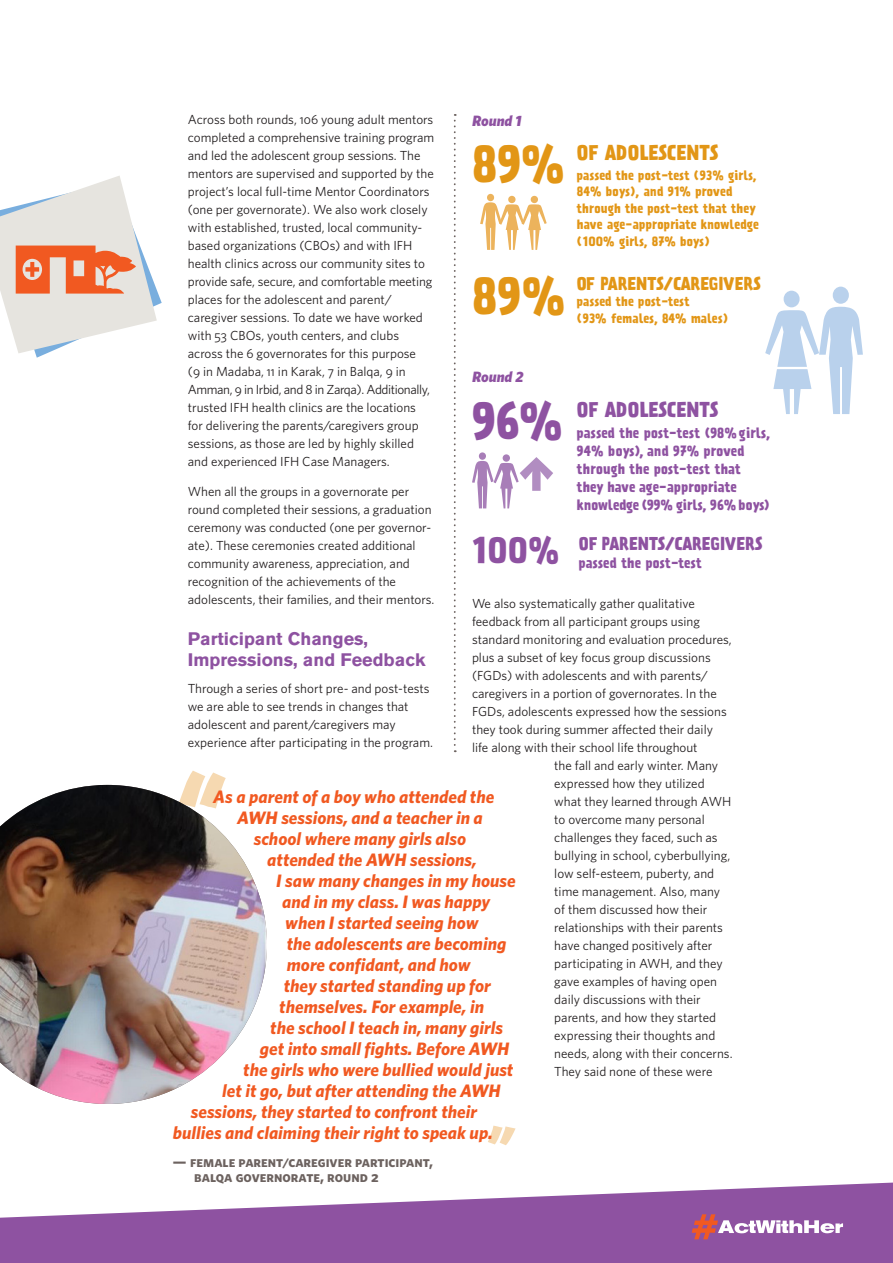
<style>
.page{position:relative;width:893px;height:1263px;background:#fff}
.page>*{position:absolute;margin:0;border:0;box-sizing:border-box;transform-origin:0 0}
.Body_Text{font:700 46.5px "Prater Sans One";color:#e29616}
.Body_Text-2{font:700 46.5px "Prater Sans One";color:#8e52a1}
.Body_Text-3{font:700 33px "Prater Sans One";color:#8e52a1}
.Body_Text-4{font:700 19.2px "Prater Sans One";letter-spacing:-.01em;color:#e29616}
.Body_Text-5{font:700 19.2px "Prater Sans One";letter-spacing:-.01em;color:#8e52a1}
.Pull_Quote_Small_I{font:italic 700 18px "Whitney";color:#f15921}
.Head_II{font:700 18px/21.6px "Akzidenz Grotesk BQ";color:#8e52a1}
.Body_Text-6{font:700 16.5px "Prater Sans One";letter-spacing:-.01em;color:#e29616}
.Body_Text-7{font:700 16.5px "Prater Sans One";letter-spacing:-.01em;color:#8e52a1}
.Pull_Quote_Sm_-_Attr{font:15px/15px "Whitney Bold SC";color:#6c625f}
.Subheads_I{font:italic 900 15px "Whitney";color:#8e52a1}
.Body_Text-8{font:13.2px/18px "Whitney";color:#231f20}
.Body_Text-9{font:700 13.2px/18px "Prater Sans One";color:#8e52a1}
.Body_Text-10{font:700 12px/16.5px "Prater Sans One";color:#e29616}
.s1{font-family:"Whitney Book SC"}
</style>
<div class="page">
<svg style="left:0;top:1182px;width:893px;height:81px;fill:#8e52a1"></svg>
<svg style="left:488px;top:1125px;width:28px;height:20px"></svg>
<svg style="left:185px;top:771px;width:41px;height:14px"></svg>
<img style="left:0;top:785px;width:267px;height:319px">
<svg style="left:454px;top:114px;width:2px;height:638px"></svg>
<div style="left:487px;top:194px;width:7px;height:7px;background:#ecb35c;border-radius:50%"></div>
<div style="left:833px;top:287px;width:16px;height:17px;background:#b9d1ec;border-radius:50%"></div>
<div style="left:784px;top:291px;width:16px;height:16px;background:#b9d1ec;border-radius:50%"></div>
<svg style="left:765px;top:307px;width:98px;height:107px"></svg>
<div style="left:531px;top:196px;width:7px;height:7px;background:#ecb35c;border-radius:50%"></div>
<div style="left:508px;top:196px;width:8px;height:7px;background:#ecb35c;border-radius:50%"></div>
<svg style="left:480px;top:202px;width:67px;height:48px"></svg>
<div style="left:479px;top:452px;width:7px;height:8px;background:#a87eb8;border-radius:50%"></div>
<div style="left:503px;top:454px;width:7px;height:8px;background:#a87eb8;border-radius:50%"></div>
<svg style="left:472px;top:457px;width:81px;height:51px"></svg>
<svg style="left:0;top:176px;width:162px;height:182px"></svg>
<svg style="left:692px;top:1214px;width:151px;height:25px"></svg>
<p class="Body_Text-8" style="left:188px;top:110px;width:248px">Across both rounds, <span class="s1">106</span> young adult mentors completed a comprehensive training program and led the adolescent group sessions. The mentors are supervised and supported by the project’s local full-time Mentor Coordinators (one per governorate). We also work closely with established, trusted, local community&shy;based organizations (CBOs) and with IFH health clinics across our community sites to provide safe, secure, and comfortable meeting places for the adolescent and parent/ caregiver sessions. To date we have worked with <span class="s1">53</span> CBOs, youth centers, and clubs across the <span class="s1">6</span> governorates for this purpose<br>(<span class="s1">9</span> in Madaba, <span class="s1">11</span> in Karak, <span class="s1">7</span> in Balqa, <span class="s1">9</span> in Amman, <span class="s1">9</span> in Irbid, and <span class="s1">8</span> in Zarqa). Additionally, trusted IFH health clinics are the locations for delivering the parents/caregivers group sessions, as those are led by highly skilled and experienced IFH Case Managers.</p>
<p class="Body_Text-8" style="left:188px;top:482px;width:248px">When all the groups in a governorate per round completed their sessions, a graduation ceremony was conducted (one per governor&shy;ate). These ceremonies created additional community awareness, appreciation, and recognition of the achievements of the adolescents, their families, and their mentors.</p>
<p class="Head_II" style="left:188px;top:627px;width:239px">Participant Changes,<br>Impressions, and Feedback</p>
<p class="Body_Text-8" style="left:188px;top:679px;width:247px">Through a series of short pre- and post-tests we are able to see trends in changes that adolescent and parent/caregivers may experience after participating in the program.</p>
<p class="Subheads_I" style="left:472px;top:111px;width:51px">Round 1</p>
<p class="Body_Text" style="left:472px;top:134px;width:95px">89%</p>
<p class="Body_Text-4" style="left:577px;top:141px;width:143px">OF ADOLESCENTS</p>
<p class="Body_Text-10" style="left:577px;top:167px;width:183px">passed the post-test (93% girls,<br>84% boys), and 91% proved through the post-test that they have age-appropriate knowledge (100% girls, 87% boys)</p>
<p class="Body_Text" style="left:472px;top:266px;width:95px">89%</p>
<p class="Body_Text-6" style="left:577px;top:273px;width:186px">OF PARENTS/CAREGIVERS</p>
<p class="Body_Text-10" style="left:577px;top:294px;width:153px">passed the post-test<br>(93% females, 84% males)</p>
<p class="Subheads_I" style="left:472px;top:368px;width:53px">Round 2</p>
<p class="Body_Text-2" style="left:472px;top:391px;width:93px">96%</p>
<p class="Body_Text-5" style="left:577px;top:397px;width:143px">OF ADOLESCENTS</p>
<p class="Body_Text-9" style="left:577px;top:424px;width:195px">passed the post-test (98% girls,<br>94% boys), and 97% proved through the post-test that they have age-appropriate knowledge (99% girls, 96% boys)</p>
<p class="Body_Text-3" style="left:472px;top:529px;width:89px">100%</p>
<p class="Body_Text-7" style="left:579px;top:533px;width:185px">OF PARENTS/CAREGIVERS</p>
<p class="Body_Text-9" style="left:579px;top:554px;width:125px">passed the post-test</p>
<p class="Body_Text-8" style="left:472px;top:594px;width:224px">We also systematically gather qualitative</p>
<p class="Body_Text-8" style="left:472px;top:612px;width:230px">feedback from all participant groups using</p>
<p class="Body_Text-8" style="left:472px;top:630px;width:261px">standard monitoring and evaluation procedures,</p>
<p class="Body_Text-8" style="left:472px;top:648px;width:240px">plus a subset of key focus group discussions</p>
<p class="Body_Text-8" style="left:472px;top:666px;width:237px">(FGDs) with adolescents and with parents/</p>
<p class="Body_Text-8" style="left:472px;top:684px;width:246px">caregivers in a portion of governorates. In the</p>
<p class="Body_Text-8" style="left:472px;top:702px;width:256px">FGDs, adolescents expressed how the sessions</p>
<p class="Body_Text-8" style="left:472px;top:720px;width:243px">they took during summer affected their daily</p>
<p class="Body_Text-8" style="left:472px;top:738px;width:227px">life along with their school life throughout</p>
<p class="Body_Text-8" style="left:554px;top:756px;width:165px">the fall and early winter. Many</p>
<p class="Body_Text-8" style="left:554px;top:774px;width:152px">expressed how they utilized</p>
<p class="Body_Text-8" style="left:554px;top:792px;width:179px">what they learned through AWH</p>
<p class="Body_Text-8" style="left:554px;top:810px;width:152px">to overcome many personal</p>
<p class="Body_Text-8" style="left:554px;top:828px;width:165px">challenges they faced, such as</p>
<p class="Body_Text-8" style="left:554px;top:846px;width:177px">bullying in school, cyberbullying,</p>
<p class="Body_Text-8" style="left:554px;top:864px;width:161px">low self-esteem, puberty, and</p>
<p class="Body_Text-8" style="left:554px;top:882px;width:167px">time management. Also, many</p>
<p class="Body_Text-8" style="left:554px;top:900px;width:154px">of them discussed how their</p>
<p class="Body_Text-8" style="left:554px;top:918px;width:170px">relationships with their parents</p>
<p class="Body_Text-8" style="left:554px;top:936px;width:160px">have changed positively after</p>
<p class="Body_Text-8" style="left:554px;top:954px;width:170px">participating in AWH, and they</p>
<p class="Body_Text-8" style="left:554px;top:972px;width:164px">gave examples of having open</p>
<p class="Body_Text-8" style="left:554px;top:990px;width:148px">daily discussions with their</p>
<p class="Body_Text-8" style="left:554px;top:1008px;width:163px">parents, and how they started</p>
<p class="Body_Text-8" style="left:554px;top:1026px;width:162px">expressing their thoughts and</p>
<p class="Body_Text-8" style="left:554px;top:1044px;width:180px">needs, along with their concerns.</p>
<p class="Body_Text-8" style="left:554px;top:1062px;width:160px">They said none of these were</p>
<p class="Pull_Quote_Small_I" style="left:213px;top:785px;width:282px">As a parent of a boy who attended the</p>
<p class="Pull_Quote_Small_I" style="left:237px;top:806px;width:247px">AWH sessions, and a teacher in a</p>
<p class="Pull_Quote_Small_I" style="left:254px;top:827px;width:214px">school where many girls also</p>
<p class="Pull_Quote_Small_I" style="left:267px;top:848px;width:211px">attended the AWH sessions,</p>
<p class="Pull_Quote_Small_I" style="left:276px;top:869px;width:241px">I saw many changes in my house</p>
<p class="Pull_Quote_Small_I" style="left:282px;top:890px;width:209px">and in my class. I was happy</p>
<p class="Pull_Quote_Small_I" style="left:285px;top:911px;width:195px">when I started seeing how</p>
<p class="Pull_Quote_Small_I" style="left:287px;top:932px;width:221px">the adolescents are becoming</p>
<p class="Pull_Quote_Small_I" style="left:287px;top:953px;width:185px">more confidant, and how</p>
<p class="Pull_Quote_Small_I" style="left:284px;top:974px;width:208px">they started standing up for</p>
<p class="Pull_Quote_Small_I" style="left:279px;top:995px;width:206px">themselves. For example, in</p>
<p class="Pull_Quote_Small_I" style="left:270px;top:1016px;width:234px">the school I teach in, many girls</p>
<p class="Pull_Quote_Small_I" style="left:260px;top:1037px;width:251px">get into small fights. Before AWH</p>
<p class="Pull_Quote_Small_I" style="left:243px;top:1058px;width:272px">the girls who were bullied would just</p>
<p class="Pull_Quote_Small_I" style="left:222px;top:1079px;width:280px">let it go, but after attending the AWH</p>
<p class="Pull_Quote_Small_I" style="left:191px;top:1100px;width:288px">sessions, they started to confront their</p>
<p class="Pull_Quote_Small_I" style="left:173px;top:1121px;width:321px">bullies and claiming their right to speak up.</p>
<p class="Pull_Quote_Sm_-_Attr" style="left:194px;top:1154px;width:240px;text-indent:-22px">— female parent/caregiver participant, balqa governorate, round 2</p>
</div>
